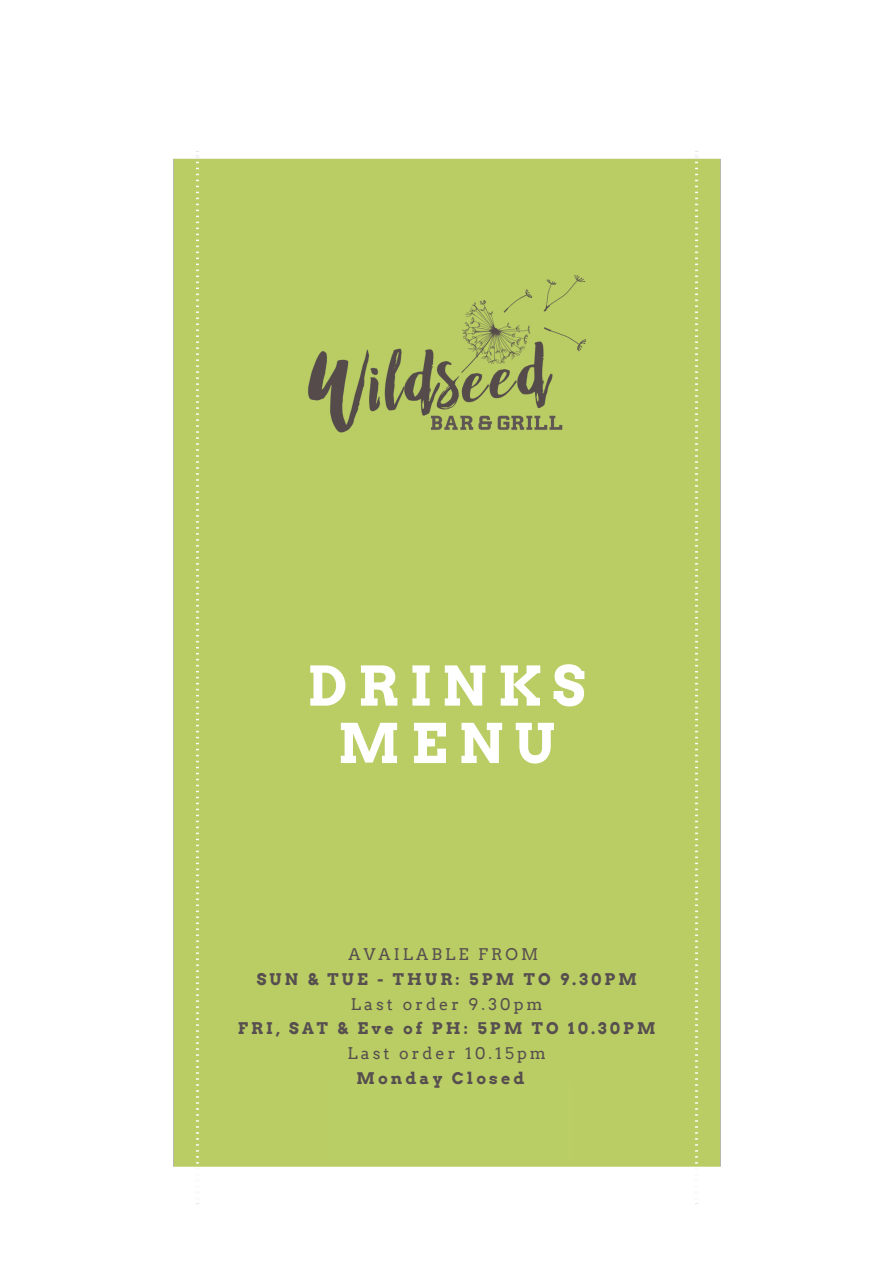
<style>
.page{position:relative;width:894px;height:1264px;background:#fff}
.page>*{position:absolute;margin:0;border:0;box-sizing:border-box;transform-origin:0 0}
.t1{font:700 54.3px/57.3px "Arvo";letter-spacing:.2em;color:#fff;text-align:center}
.t2{font:700 16.05px "Arvo";letter-spacing:.19em;color:#574e4f}
.t3{font:16.05px "Arvo";letter-spacing:.19em;color:#574e4f}
</style>
<div class="page">
<div style="left:173px;top:151px;width:548px;height:1053px;background:#b9cd64"></div>
<div style="left:326px;top:1081px;width:246px;height:78px;background:#bace66"></div>
<img style="left:431px;top:413px;width:145px;height:18px">
<p class="t1" style="left:308px;top:657px;width:279px">DRINKS<br>MENU</p>
<h1 class="t3" style="left:348px;top:944px;width:191px">AVAILABLE FROM</h1>
<p class="t2" style="left:257px;top:969px;width:381px">SUN &amp; TUE - THUR: 5PM TO 9.30PM</p>
<p class="t3" style="left:351px;top:994px;width:193px">Last order 9.30pm</p>
<p class="t2" style="left:238px;top:1019px;width:419px">FRI, SAT &amp; Eve of PH: 5PM TO 10.30PM</p>
<p class="t3" style="left:347px;top:1043px;width:200px">Last order 10.15pm</p>
<p class="t2" style="left:356px;top:1068px;width:169px">Monday Closed</p>
</div>
